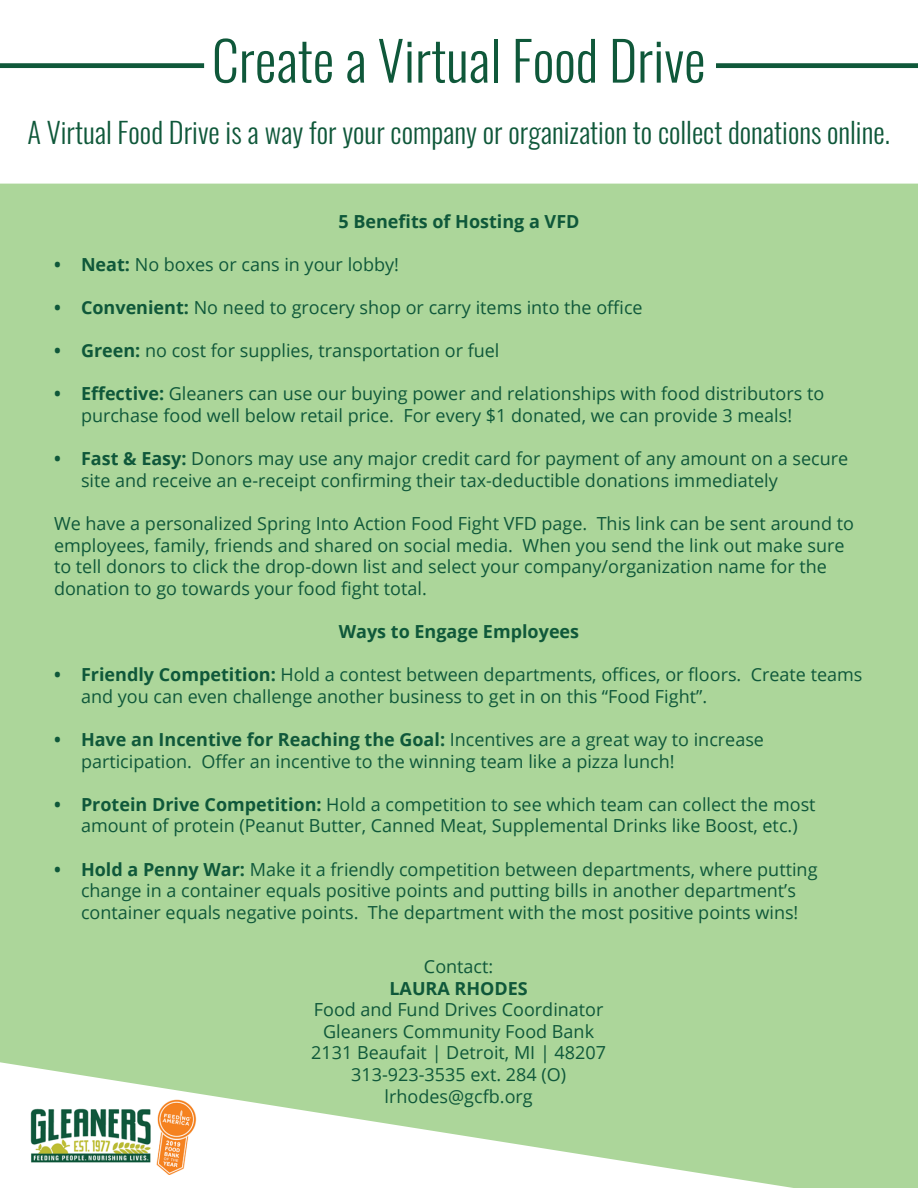
<style>
.page{position:relative;width:918px;height:1188px;background:#fff}
.page>*{position:absolute;margin:0;border:0;box-sizing:border-box;transform-origin:0 0}
.t1{font:300 54px "Oswald";color:#0f583a}
.t2{font:300 28.5px "Oswald";color:#0f583a}
.t3{font:18px/21.6px "Open Sans";color:#0f583a}
.t4{font:700 18px "Open Sans";color:#0f583a}
.s1{font-weight:700}
</style>
<div class="page">
<div style="left:0;top:184px;width:918px;height:1004px;background:#acd69a"></div>
<svg style="left:0;top:63px;width:918px;height:121px"></svg>
<svg style="left:0;top:63px;width:204px;height:5px"></svg>
<svg style="left:716px;top:63px;width:202px;height:5px"></svg>
<img style="left:30px;top:1099px;width:167px;height:76px">
<p class="t1" style="left:212px;top:25px;width:495px">Create a Virtual Food Drive</p>
<p class="t2" style="left:27px;top:113px;width:864px">A Virtual Food Drive is a way for your company or organization to collect donations online.</p>
<p class="t4" style="left:338px;top:208px;width:243px">5 Benefits of Hosting a VFD</p>
<p class="t3" style="left:54px;top:253px;width:347px"><span class="s1">• Neat:</span> No boxes or cans in your lobby!</p>
<p class="t3" style="left:54px;top:296px;width:590px"><span class="s1">• Convenient:</span> No need to grocery shop or carry items into the office</p>
<p class="t3" style="left:54px;top:339px;width:447px"><span class="s1">• Green:</span> no cost for supplies, transportation or fuel</p>
<p class="t3" style="left:54px;top:383px;width:772px;text-align:center"><span class="s1">• Effective:</span> Gleaners can use our buying power and relationships with food distributors to purchase food well below retail price. For every $1 donated, we can provide 3 meals!</p>
<p class="t3" style="left:81px;top:447px;width:769px;text-indent:-27px"><span class="s1">• Fast &amp; Easy:</span> Donors may use any major credit card for payment of any amount on a secure site and receive an e-receipt confirming their tax-deductible donations immediately</p>
<p class="t3" style="left:54px;top:512px;width:801px">We have a personalized Spring Into Action Food Fight VFD page. This link can be sent around to employees, family, friends and shared on social media. When you send the link out make sure to tell donors to click the drop-down list and select your company/organization name for the donation to go towards your food fight total.</p>
<p class="t4" style="left:339px;top:619px;width:242px">Ways to Engage Employees</p>
<p class="t3" style="left:81px;top:663px;width:783px;text-indent:-27px"><span class="s1">• Friendly Competition:</span> Hold a contest between departments, offices, or floors. Create teams and you can even challenge another business to get in on this “Food Fight”.</p>
<p class="t3" style="left:81px;top:728px;width:685px;text-indent:-27px"><span class="s1">• Have an Incentive for Reaching the Goal:</span> Incentives are a great way to increase participation. Offer an incentive to the winning team like a pizza lunch!</p>
<p class="t3" style="left:54px;top:793px;width:763px;text-align:center"><span class="s1">• Protein Drive Competition:</span> Hold a competition to see which team can collect the most amount of protein (Peanut Butter, Canned Meat, Supplemental Drinks like Boost, etc.)</p>
<p class="t3" style="left:54px;top:858px;width:765px;text-align:center"><span class="s1">• Hold a Penny War:</span> Make it a friendly competition between departments, where putting change in a container equals positive points and putting bills in another department’s container equals negative points. The department with the most positive points wins!</p>
<p class="t3" style="left:424px;top:955px;width:71px">Contact:</p>
<p class="t4" style="left:389px;top:975px;width:140px">LAURA RHODES</p>
<p class="t3" style="left:314px;top:998px;width:291px">Food and Fund Drives Coordinator</p>
<p class="t3" style="left:323px;top:1020px;width:272px">Gleaners Community Food Bank</p>
<p class="t3" style="left:311px;top:1042px;width:296px">2131 Beaufait | Detroit, MI | 48207</p>
<p class="t3" style="left:351px;top:1063px;width:216px">313-923-3535 ext. 284 (O)</p>
<p class="t3" style="left:385px;top:1085px;width:150px">lrhodes@gcfb.org</p>
</div>
